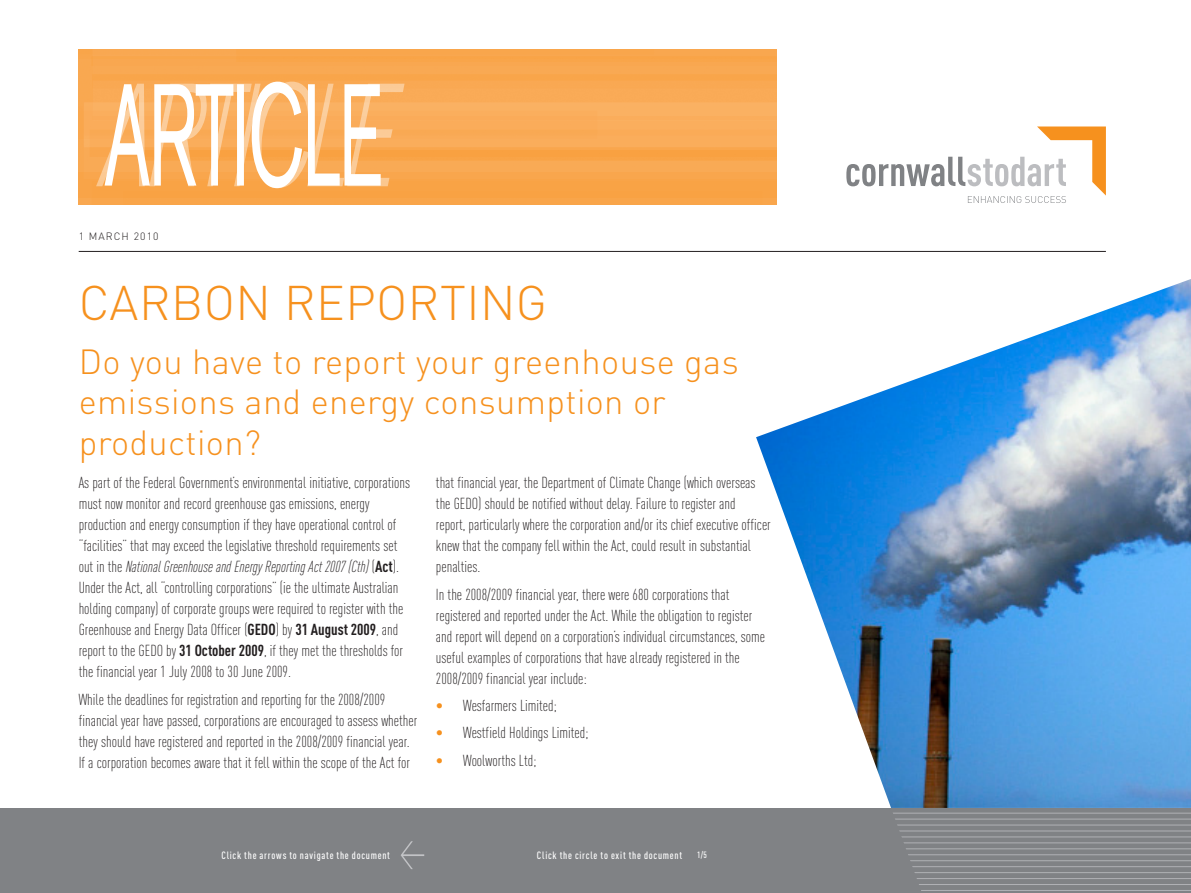
<style>
.page{position:relative;width:1191px;height:893px;background:#fff}
.page>*{position:absolute;margin:0;border:0;box-sizing:border-box;transform-origin:0 0}
._1_Main_Heading{font:300 48px "DIN";letter-spacing:.01em;color:#f6911e}
._1_Main_Heading-2{font:300 34.5px/40.5px "DIN";letter-spacing:.01em;color:#f6911e}
._1__main_text{font:300 15.75px/21px "DIN Cond";color:#231f20}
._1__bullet{font:300 15.75px "DIN Cond";color:#231f20}
.t1{font:500 10.5px "DIN Cond";letter-spacing:.07em;color:#fff}
._1__Date{font:300 10.5px "DIN";letter-spacing:.1em;color:#231f20}
.t2{font:500 9px "DIN Cond";color:#fff}
.s1{font-family:"DINOT";font-style:italic;font-stretch:condensed}
.s2{font-weight:700}
.s3{color:#f6911e}
</style>
<div class="page">
<div style="left:0;top:808px;width:1191px;height:85px;background:#808285"></div>
<hr style="left:79px;top:251px;width:1027px;height:1px;background:#231f20">
<img style="left:756px;top:279px;width:435px;height:529px">
<svg style="left:893px;top:812px;width:298px;height:50px"></svg>
<hr style="left:891px;top:813px;width:300px;height:1px;background:#b0b1b5">
<hr style="left:891px;top:819px;width:300px;height:1px;background:#b0b1b5">
<hr style="left:891px;top:825px;width:300px;height:1px;background:#b0b1b5">
<hr style="left:891px;top:830px;width:300px;height:1px;background:#b0b1b5">
<hr style="left:891px;top:836px;width:300px;height:1px;background:#b0b1b5">
<hr style="left:891px;top:842px;width:300px;height:1px;background:#b0b1b5">
<hr style="left:891px;top:848px;width:300px;height:1px;background:#b0b1b5">
<hr style="left:891px;top:854px;width:300px;height:1px;background:#b0b1b5">
<hr style="left:891px;top:860px;width:300px;height:1px;background:#b0b1b5">
<hr style="left:891px;top:866px;width:300px;height:1px;background:#b0b1b5">
<hr style="left:891px;top:872px;width:300px;height:1px;background:#b0b1b5">
<hr style="left:891px;top:878px;width:300px;height:1px;background:#b0b1b5">
<hr style="left:891px;top:884px;width:300px;height:1px;background:#b0b1b5">
<hr style="left:891px;top:890px;width:300px;height:1px;background:#b0b1b5">
<img style="left:79px;top:50px;width:697px;height:155px">
<svg style="left:846px;top:126px;width:260px;height:77px"></svg>
<svg style="left:96px;top:82px;width:309px;height:106px"></svg>
<svg style="left:401px;top:841px;width:23px;height:28px"></svg>
<p class="_1__Date" style="left:79px;top:230px;width:81px">1 MARCH 2010</p>
<p class="_1_Main_Heading" style="left:79px;top:274px;width:470px">CARBON REPORTING</p>
<p class="_1_Main_Heading-2" style="left:79px;top:341px;width:661px">Do you have to report your greenhouse gas emissions and energy consumption or production?</p>
<p class="_1__main_text" style="left:79px;top:472px;width:333px">As part of the Federal Government’s environmental initiative, corporations must now monitor and record greenhouse gas emissions, energy production and energy consumption if they have operational control of “facilities” that may exceed the legislative threshold requirements set out in the <span class="s1">National Greenhouse and Energy Reporting Act 2007 (Cth)</span> (<span class="s2">Act</span>).<br>Under the Act, all “controlling corporations” (ie the ultimate Australian holding company) of corporate groups were required to register with the Greenhouse and Energy Data Officer (<span class="s2">GEDO</span>) by <span class="s2">31 August 2009</span>, and report to the GEDO by <span class="s2">31 October 2009</span>, if they met the thresholds for the financial year 1 July 2008 to 30 June 2009.</p>
<p class="_1__main_text" style="left:79px;top:689px;width:340px">While the deadlines for registration and reporting for the 2008/2009 financial year have passed, corporations are encouraged to assess whether they should have registered and reported in the 2008/2009 financial year.<br>If a corporation becomes aware that it fell within the scope of the Act for</p>
<p class="_1__main_text" style="left:436px;top:472px;width:336px">that financial year, the Department of Climate Change (which overseas the GEDO) should be notified without delay. Failure to register and<br>report, particularly where the corporation and/or its chief executive officer knew that the company fell within the Act, could result in substantial penalties.</p>
<p class="_1__main_text" style="left:436px;top:584px;width:331px">In the 2008/2009 financial year, there were 680 corporations that registered and reported under the Act. While the obligation to register and report will depend on a corporation’s individual circumstances, some useful examples of corporations that have already registered in the 2008/2009 financial year include:</p>
<p class="_1__bullet" style="left:436px;top:696px;width:122px"><span class="s3">•</span> Wesfarmers Limited;</p>
<p class="_1__bullet" style="left:436px;top:724px;width:154px"><span class="s3">•</span> Westfield Holdings Limited;</p>
<p class="_1__bullet" style="left:436px;top:751px;width:102px"><span class="s3">•</span> Woolworths Ltd;</p>
<p class="t1" style="left:221px;top:849px;width:170px">Click the arrows to navigate the document</p>
<p class="t1" style="left:537px;top:849px;width:147px">Click the circle to exit the document</p>
<p class="t2" style="left:697px;top:849px;width:11px">1/5</p>
</div>
